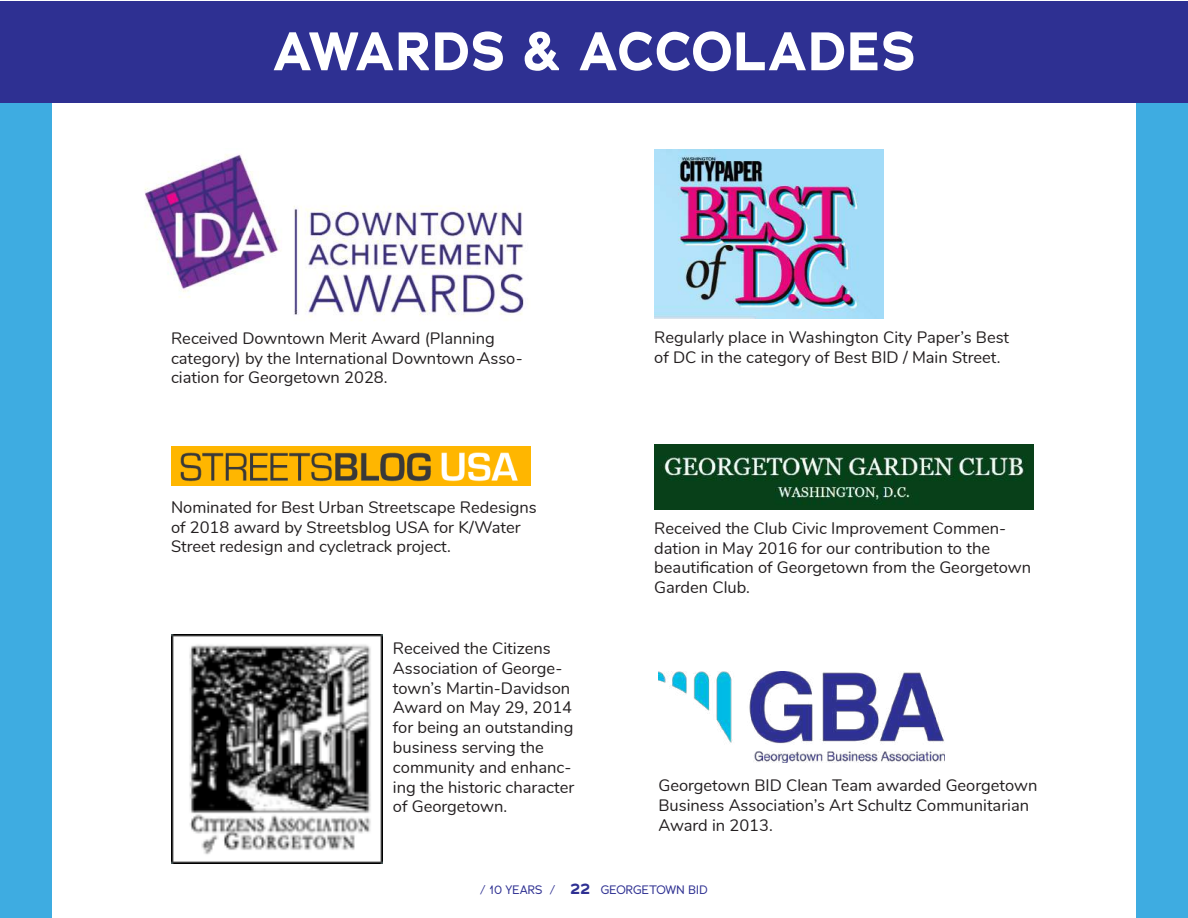
<style>
.page{position:relative;width:1188px;height:918px;background:#fff}
.page>*{position:absolute;margin:0;border:0;box-sizing:border-box;transform-origin:0 0}
.t1{font:700 54px "Adrianna";letter-spacing:.015em;color:#fff}
.t2{font:16.5px/19.8px "Nunito";color:#231f20}
.t3{font:12px "Adrianna";color:#2e3092}
.s1{font-weight:700;font-size:15px}
</style>
<div class="page">
<div style="left:1137px;top:98px;width:51px;height:820px;background:#3eace1"></div>
<div style="left:0;top:103px;width:51px;height:815px;background:#3eace1"></div>
<div style="left:1px;top:1px;width:1187px;height:102px;background:#2e3092"></div>
<img style="left:144px;top:154px;width:380px;height:164px">
<img style="left:654px;top:149px;width:230px;height:169px">
<img style="left:171px;top:446px;width:359px;height:39px">
<img style="left:654px;top:444px;width:379px;height:66px">
<img style="left:171px;top:634px;width:211px;height:230px">
<img style="left:659px;top:672px;width:285px;height:90px">
<h1 class="t1" style="left:273px;top:15px;width:644px">AWARDS &amp; ACCOLADES</h1>
<p class="t2" style="left:171px;top:327px;width:353px">Received Downtown Merit Award (Planning category) by the International Downtown Asso&shy;ciation for Georgetown 2028.</p>
<p class="t2" style="left:654px;top:327px;width:356px">Regularly place in Washington City Paper’s Best of DC in the category of Best BID / Main Street.</p>
<p class="t2" style="left:171px;top:496px;width:367px">Nominated for Best Urban Streetscape Redesigns of 2018 award by Streetsblog USA for K/Water<br>Street redesign and cycletrack project.</p>
<p class="t2" style="left:393px;top:637px;width:183px">Received the Citizens<br>Association of George&shy;town’s Martin-Davidson<br>Award on May 29, 2014 for being an outstanding business serving the community and enhanc&shy;ing the historic character of Georgetown.</p>
<p class="t2" style="left:654px;top:517px;width:378px">Received the Club Civic Improvement Commen&shy;dation in May 2016 for our contribution to the beautification of Georgetown from the Georgetown Garden Club.</p>
<p class="t2" style="left:658px;top:775px;width:380px">Georgetown BID Clean Team awarded Georgetown<br>Business Association’s Art Schultz Communitarian<br>Award in 2013.</p>
<p class="t3" style="left:480px;top:882px;width:229px">/ 10 YEARS / <span class="s1">22</span> GEORGETOWN BID</p>
</div>
